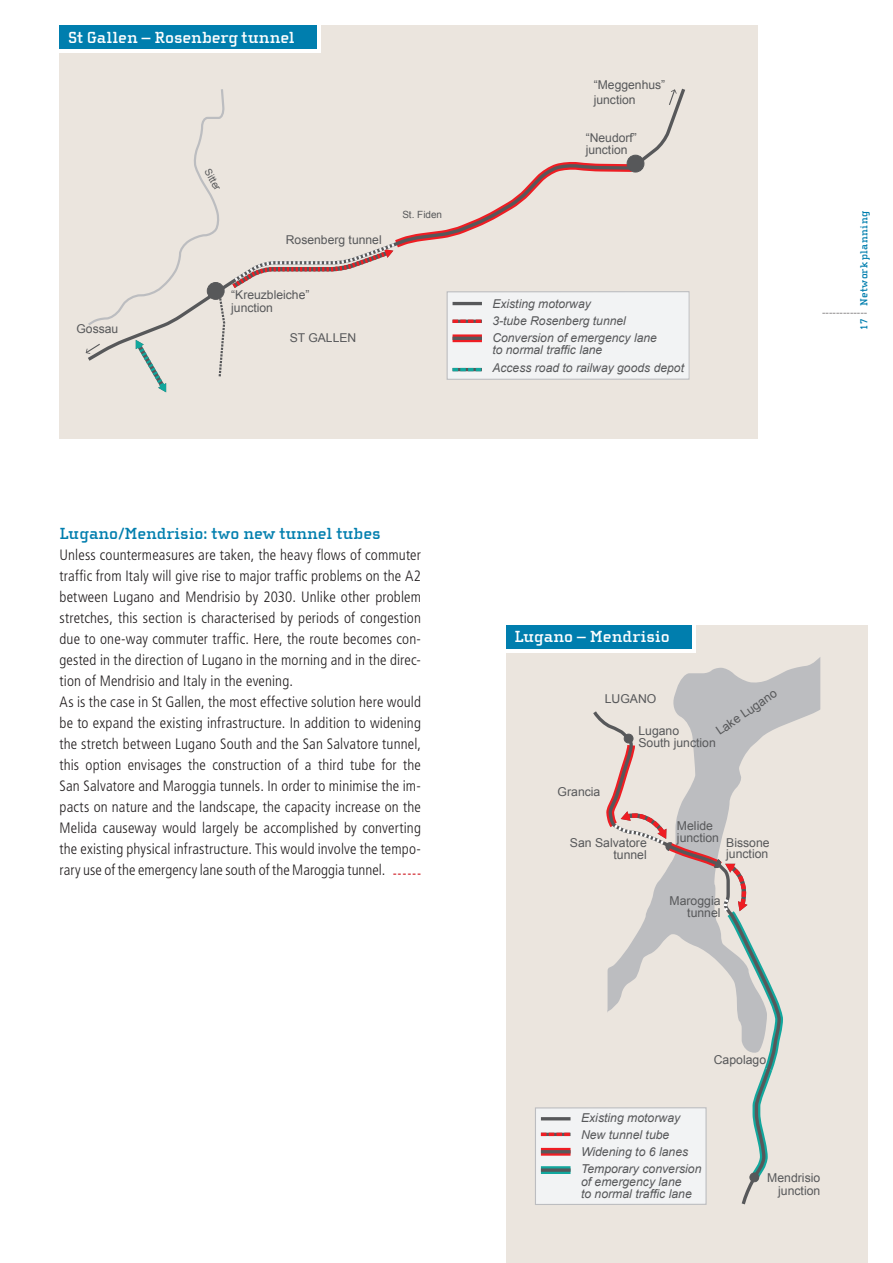
<style>
.page{position:relative;width:893px;height:1263px;background:#fff}
.page>*{position:absolute;margin:0;border:0;box-sizing:border-box;transform-origin:0 0}
.t1{font:700 16.5px "Cholla Slab";letter-spacing:.005em;color:#fff}
.t2{font:700 16.5px "Cholla Slab";color:#007eae}
.t3{font:300 condensed 15px/21px "Frutiger LT Std";letter-spacing:.01em;color:#231f20}
.t4{font:12.3px/11.1px "Arial";color:#57585a;text-align:right}
.t5{font:italic 12.3px/17.1px "Arial";color:#57585a}
.t6{font:italic 12.15px/17.1px "Arial";color:#57585a}
.t7{font:12.15px/12.1px "Arial";color:#57585a}
.t8{font:700 10.5px "Cholla Slab";letter-spacing:.035em;color:#007eae}
.t9{font:100 10.5px "Cholla Slab";color:#231f20}
.t10{font:9.9px "Arial";color:#57585a}
</style>
<div class="page">
<div style="left:60px;top:26px;width:698px;height:413px;background:#ebe5de"></div>
<div style="left:60px;top:26px;width:261px;height:27px;background:#fff"></div>
<div style="left:60px;top:26px;width:257px;height:23px;background:#007eae"></div>
<div style="left:506px;top:625px;width:361px;height:638px;background:#ebe5de"></div>
<div style="left:506px;top:625px;width:189px;height:28px;background:#fff"></div>
<div style="left:506px;top:625px;width:185px;height:24px;background:#007eae"></div>
<div style="left:447px;top:292px;width:242px;height:87px;background:#f2f3f4"></div>
<svg style="left:85px;top:89px;width:555px;height:304px"></svg>
<div style="left:535px;top:1108px;width:171px;height:96px;background:#f2f3f4"></div>
<div style="left:535px;top:1107px;width:172px;height:98px;border:1px solid #bcbdc0"></div>
<hr style="left:541px;top:1117px;width:29px;height:3px;background:#57585a">
<svg style="left:541px;top:1133px;width:29px;height:3px"></svg>
<svg style="left:541px;top:1148px;width:29px;height:8px"></svg>
<hr style="left:541px;top:1150px;width:29px;height:3px;background:#57585a">
<div style="left:541px;top:1166px;width:29px;height:8px;background:#12a79d"></div>
<svg style="left:541px;top:1168px;width:29px;height:4px"></svg>
<svg style="left:673px;top:657px;width:147px;height:69px;fill:#bcbdc0"></svg>
<svg style="left:590px;top:708px;width:192px;height:497px"></svg>
<div style="left:624px;top:734px;width:9px;height:9px;background:#57585a;border-radius:50%"></div>
<div style="left:624px;top:734px;width:9px;height:9px;border:1px solid #57585a;border-radius:50%"></div>
<svg style="left:601px;top:737px;width:182px;height:453px"></svg>
<p class="t1" style="left:68px;top:28px;width:228px">St Gallen – Rosenberg tunnel</p>
<p class="t7" style="left:77px;top:323px;width:43px">Gossau</p>
<p class="t10" style="left:213px;top:166px;width:25px;rotate:60deg">Sitter</p>
<p class="t7" style="left:286px;top:234px;width:97px">Rosenberg tunnel</p>
<p class="t7" style="left:231px;top:289px;width:80px">“Kreuzbleiche” junction</p>
<p class="t7" style="left:290px;top:332px;width:68px">ST GALLEN</p>
<p class="t10" style="left:402px;top:208px;width:41px">St. Fiden</p>
<p class="t7" style="left:594px;top:78px;width:73px;line-height:14.5px">“Meggenhus” junction</p>
<p class="t7" style="left:586px;top:132px;width:53px">“Neudorf” junction</p>
<p class="t6" style="left:492px;top:295px;width:166px">Existing motorway<br>3-tube Rosenberg tunnel<br>Conversion of emergency lane</p>
<p class="t6" style="left:492px;top:342px;width:193px;line-height:17.7px">to normal traffic lane<br>Access road to railway goods depot</p>
<p class="t8" style="left:858px;top:306px;width:96px;rotate:-90deg">Network planning</p>
<p class="t9" style="left:822px;top:307px;width:47px">-------------</p>
<p class="t8" style="left:858px;top:330px;width:12px;rotate:-90deg">17</p>
<p class="t2" style="left:60px;top:524px;width:323px">Lugano/Mendrisio: two new tunnel tubes</p>
<p class="t3" style="left:60px;top:544px;width:363px">Unless countermeasures are taken, the heavy flows of commuter traffic from Italy will give rise to major traffic problems on the A2 between Lugano and Mendrisio by 2030. Unlike other problem stretches, this section is characterised by periods of congestion due to one-way commuter traffic. Here, the route becomes con&shy;gested in the direction of Lugano in the morning and in the direc&shy;tion of Mendrisio and Italy in the evening.<br>As is the case in St Gallen, the most effective solution here would be to expand the existing infrastructure. In addition to widening the stretch between Lugano South and the San Salvatore tunnel, this option envisages the construction of a third tube for the San Salvatore and Maroggia tunnels. In order to minimise the im&shy;pacts on nature and the landscape, the capacity increase on the Melida causeway would largely be accomplished by converting the existing physical infrastructure. This would involve the tempo&shy;rary use of the emergency lane south of the Maroggia tunnel. <sub>------</sub></p>
<p class="t1" style="left:514px;top:628px;width:157px">Lugano – Mendrisio</p>
<p class="t4" style="left:714px;top:728px;width:72px;rotate:-35deg">Lake Lugano</p>
<p class="t4" style="left:605px;top:693px;width:53px">LUGANO</p>
<p class="t4" style="left:638px;top:726px;width:79px;text-align:left">Lugano<br>South junction</p>
<p class="t4" style="left:558px;top:786px;width:44px">Grancia</p>
<p class="t4" style="left:570px;top:838px;width:78px">San Salvatore tunnel</p>
<p class="t4" style="left:677px;top:821px;width:94px;text-align:left">Melide<br>junction Bissone</p>
<p class="t4" style="left:726px;top:848px;width:44px">junction</p>
<p class="t4" style="left:670px;top:896px;width:52px">Maroggia tunnel</p>
<p class="t4" style="left:714px;top:1054px;width:54px">Capolago</p>
<p class="t5" style="left:581px;top:1109px;width:122px">Existing motorway<br>New tunnel tube<br>Widening to 6 lanes<br>Temporary conversion</p>
<p class="t5" style="left:581px;top:1175px;width:112px;line-height:12.3px">of emergency lane to normal traffic lane</p>
<p class="t4" style="left:767px;top:1171px;width:55px;line-height:13.4px">Mendrisio junction</p>
</div>
